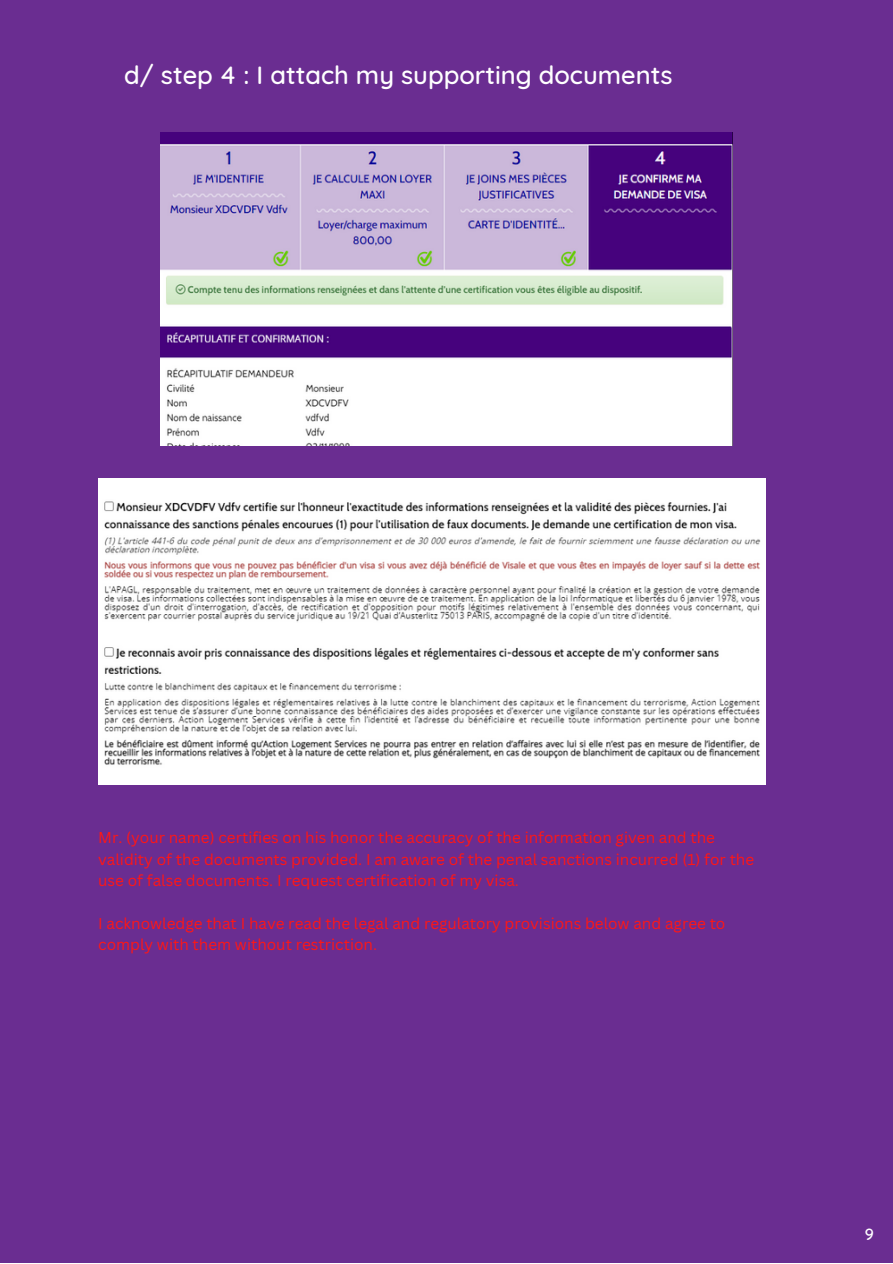
<style>
.page{position:relative;width:893px;height:1264px;background:#fff}
.page>*{position:absolute;margin:0;border:0;box-sizing:border-box;transform-origin:0 0}
.t1{font:500 25.5px "Quicksand";color:#fff}
.t2{font:500 16.5px "Quicksand";color:#fff}
.t3{font:15.3px/21.3px "Canva Sans";color:#ff1616}
</style>
<div class="page">
<div style="left:0;top:0;width:892px;height:1262px;background:#6a2d91"></div>
<img style="left:160px;top:133px;width:572px;height:312px">
<img style="left:98px;top:478px;width:667px;height:306px">
<h1 class="t1" style="left:124px;top:58px;width:550px">d/ step 4 : I attach my supporting documents</h1>
<p class="t3" style="left:98px;top:826px;width:657px">Mr. (your name) certifies on his honor the accuracy of the information given and the validity of the documents provided. I am aware of the penal sanctions incurred (1) for the use of false documents. I request certification of my visa.</p>
<p class="t3" style="left:98px;top:912px;width:628px">I acknowledge that I have read the legal and regulatory provisions below and agree to comply with them without restriction.</p>
<p class="t2" style="left:864px;top:1223px;width:11px">9</p>
</div>
